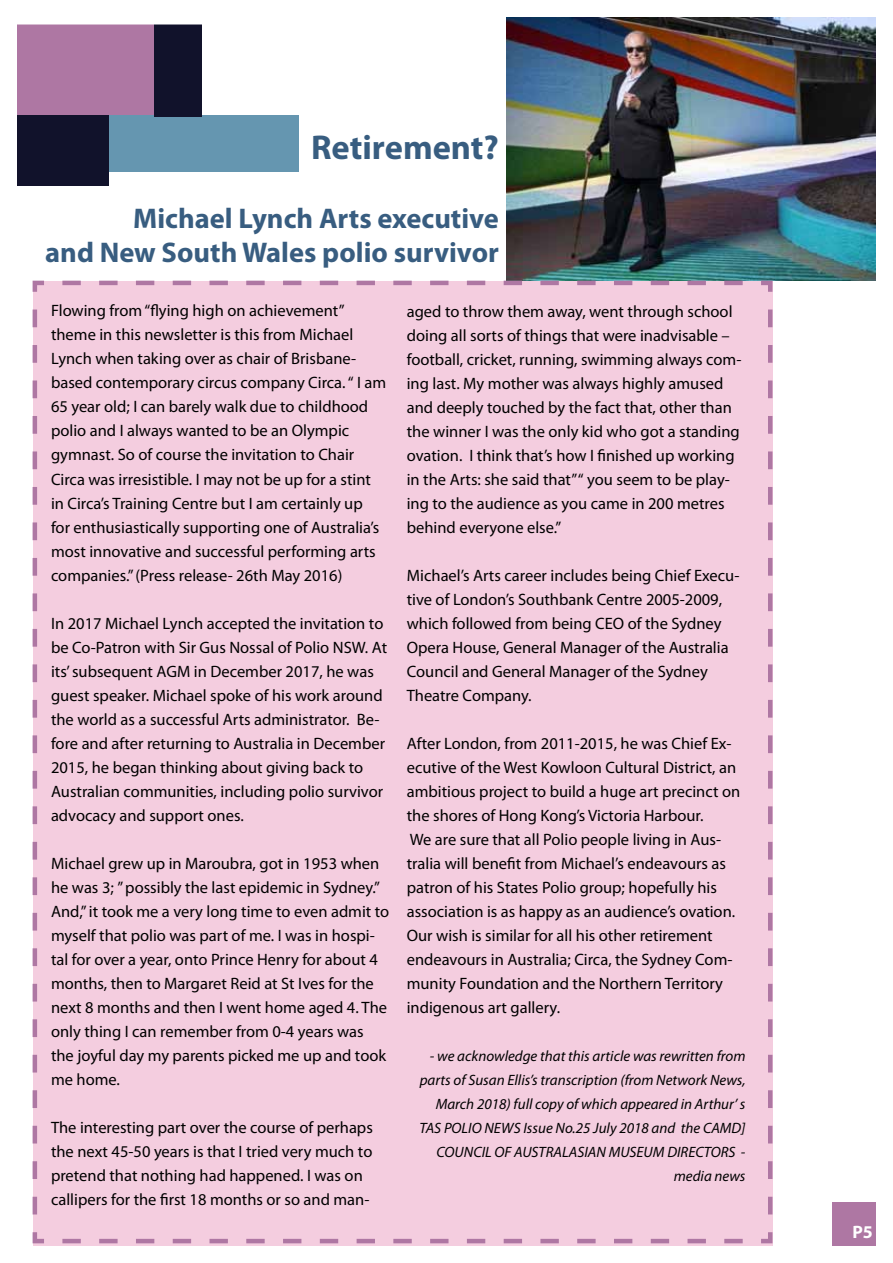
<style>
.page{position:relative;width:893px;height:1263px;background:#fff}
.page>*{position:absolute;margin:0;border:0;box-sizing:border-box;transform-origin:0 0}
.t1{font:700 34.5px "Myriad Pro";color:#385d80}
.t2{font:700 28.5px/34.2px "Myriad Pro";color:#385d80;text-align:right}
.t3{font:700 18px "Myriad Pro";color:#fff}
.t4{font:16.5px/24px "Myriad Pro";color:#000}
.t5{font:italic 15px/24px "Myriad Pro";color:#000;text-align:right}
</style>
<div class="page">
<div style="left:833px;top:1203px;width:43px;height:43px;background:#ae77a3"></div>
<img style="left:506px;top:17px;width:370px;height:264px">
<div style="left:32px;top:278px;width:743px;height:967px;background:#f4cddf"></div>
<div style="left:17px;top:22px;width:138px;height:97px;background:#ae77a3"></div>
<div style="left:108px;top:116px;width:191px;height:56px;background:#6596b0"></div>
<div style="left:154px;top:22px;width:48px;height:95px;background:#11122b"></div>
<div style="left:17px;top:116px;width:91px;height:70px;background:#11122b"></div>
<div style="left:17px;top:17px;width:347px;height:8px;background:#fff"></div>
<h1 class="t1" style="left:311px;top:125px;width:189px">Retirement?</h1>
<h2 class="t2" style="left:45px;top:200px;width:455px">Michael Lynch Arts executive<br>and New South Wales polio survivor</h2>
<p class="t4" style="left:51px;top:299px;width:337px">Flowing from “flying high on achievement” theme in this newsletter is this from Michael Lynch when taking over as chair of Brisbane&shy;based contemporary circus company Circa. “ I am 65 year old; I can barely walk due to childhood polio and I always wanted to be an Olympic gymnast. So of course the invitation to Chair Circa was irresistible. I may not be up for a stint in Circa’s Training Centre but I am certainly up<br>for enthusiastically supporting one of Australia’s most innovative and successful performing arts companies.” (Press release- 26th May 2016)</p>
<p class="t4" style="left:51px;top:611px;width:338px">In 2017 Michael Lynch accepted the invitation to be Co-Patron with Sir Gus Nossal of Polio NSW. At its’ subsequent AGM in December 2017, he was guest speaker. Michael spoke of his work around the world as a successful Arts administrator. Be&shy;fore and after returning to Australia in December 2015, he began thinking about giving back to Australian communities, including polio survivor advocacy and support ones.</p>
<p class="t4" style="left:51px;top:851px;width:340px">Michael grew up in Maroubra, got in 1953 when he was 3; ” possibly the last epidemic in Sydney.” And,” it took me a very long time to even admit to myself that polio was part of me. I was in hospi&shy;tal for over a year, onto Prince Henry for about 4 months, then to Margaret Reid at St Ives for the next 8 months and then I went home aged 4. The only thing I can remember from 0-4 years was the joyful day my parents picked me up and took me home.</p>
<p class="t4" style="left:51px;top:1115px;width:323px">The interesting part over the course of perhaps the next 45-50 years is that I tried very much to pretend that nothing had happened. I was on callipers for the first 18 months or so and man-</p>
<p class="t4" style="left:407px;top:299px;width:336px">aged to throw them away, went through school doing all sorts of things that were inadvisable – football, cricket, running, swimming always com&shy;ing last. My mother was always highly amused and deeply touched by the fact that, other than the winner I was the only kid who got a standing ovation. I think that’s how I finished up working in the Arts: she said that” “ you seem to be play&shy;ing to the audience as you came in 200 metres behind everyone else.”</p>
<p class="t4" style="left:407px;top:563px;width:334px">Michael’s Arts career includes being Chief Execu&shy;tive of London’s Southbank Centre 2005-2009, which followed from being CEO of the Sydney Opera House, General Manager of the Australia Council and General Manager of the Sydney Theatre Company.</p>
<p class="t4" style="left:407px;top:731px;width:335px">After London, from 2011-2015, he was Chief Ex&shy;ecutive of the West Kowloon Cultural District, an ambitious project to build a huge art precinct on the shores of Hong Kong’s Victoria Harbour.<br>We are sure that all Polio people living in Aus&shy;tralia will benefit from Michael’s endeavours as patron of his States Polio group; hopefully his association is as happy as an audience’s ovation.<br>Our wish is similar for all his other retirement endeavours in Australia; Circa, the Sydney Com&shy;munity Foundation and the Northern Territory indigenous art gallery.</p>
<p class="t5" style="left:419px;top:1043px;width:328px">- we acknowledge that this article was rewritten from parts of Susan Ellis’s transcription (from Network News, March 2018) full copy of which appeared in Arthur’ s TAS POLIO NEWS Issue No.25 July 2018 and the CAMD] COUNCIL OF AUSTRALASIAN MUSEUM DIRECTORS - media news</p>
<p class="t3" style="left:852px;top:1220px;width:22px">P5</p>
</div>
